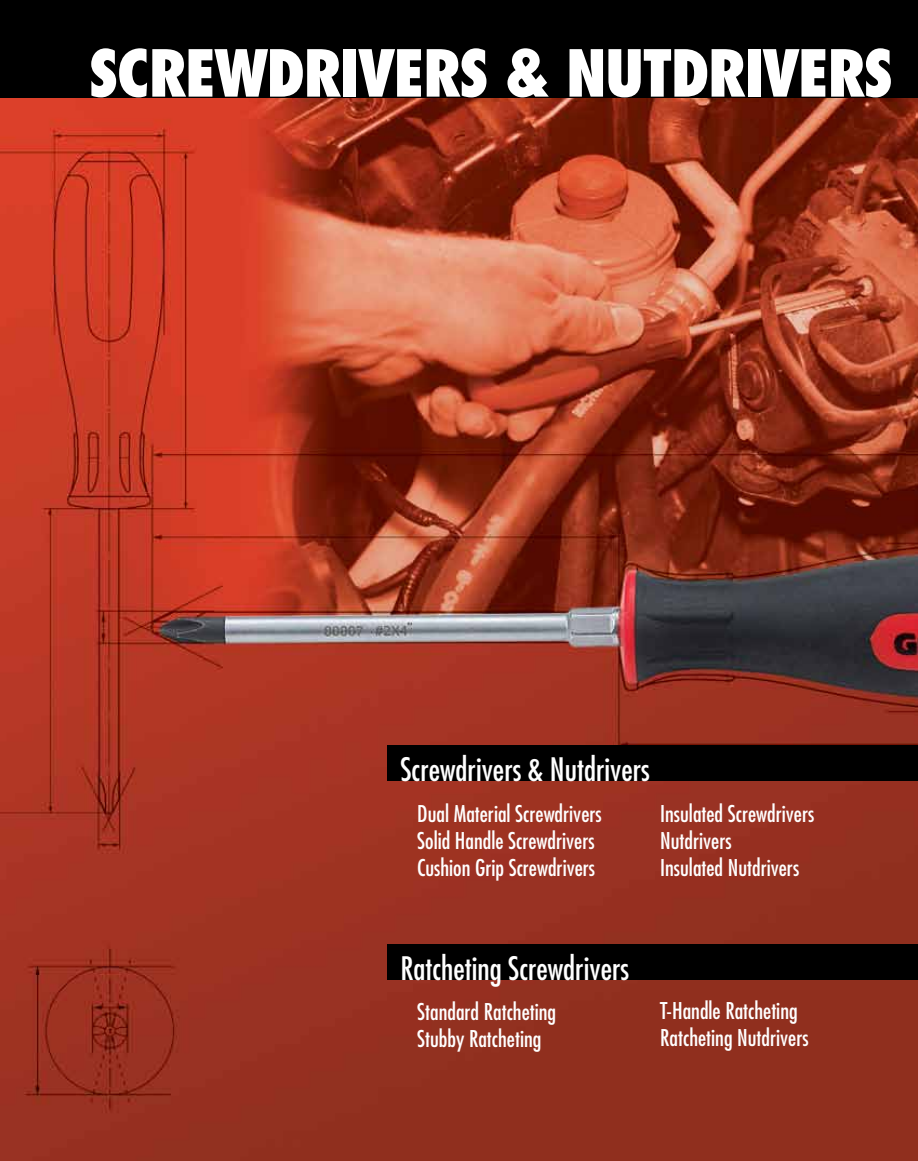
<style>
.page{position:relative;width:918px;height:1161px;background:#fff}
.page>*{position:absolute;margin:0;border:0;box-sizing:border-box;transform-origin:0 0}
.t1{font:800 condensed 63px "Futura LT";letter-spacing:-.03em;color:#fff}
.t2{font:condensed 31.5px "Futura LT";color:#fff}
.t3{font:condensed 22.5px/27px "Futura LT";color:#fff}
</style>
<div class="page">
<img style="left:0;top:97px;width:918px;height:1064px">
<div style="left:0;top:0;width:918px;height:97px;background:#000"></div>
<div style="left:387px;top:746px;width:531px;height:35px;background:#000"></div>
<div style="left:387px;top:945px;width:531px;height:35px;background:#000"></div>
<h1 class="t1" style="left:89px;top:34px;width:806px">SCREWDRIVERS &amp; NUTDRIVERS</h1>
<h2 class="t2" style="left:400px;top:751px;width:251px">Screwdrivers &amp; Nutdrivers</h2>
<p class="t3" style="left:417px;top:800px;width:186px">Dual Material Screwdrivers<br>Solid Handle Screwdrivers<br>Cushion Grip Screwdrivers</p>
<p class="t3" style="left:660px;top:800px;width:155px">Insulated Screwdrivers<br>Nutdrivers<br>Insulated Nutdrivers</p>
<h2 class="t2" style="left:400px;top:949px;width:230px">Ratcheting Screwdrivers</h2>
<p class="t3" style="left:417px;top:998px;width:140px">Standard Ratcheting<br>Stubby Ratcheting</p>
<p class="t3" style="left:660px;top:997px;width:150px">T-Handle Ratcheting<br>Ratcheting Nutdrivers</p>
</div>
